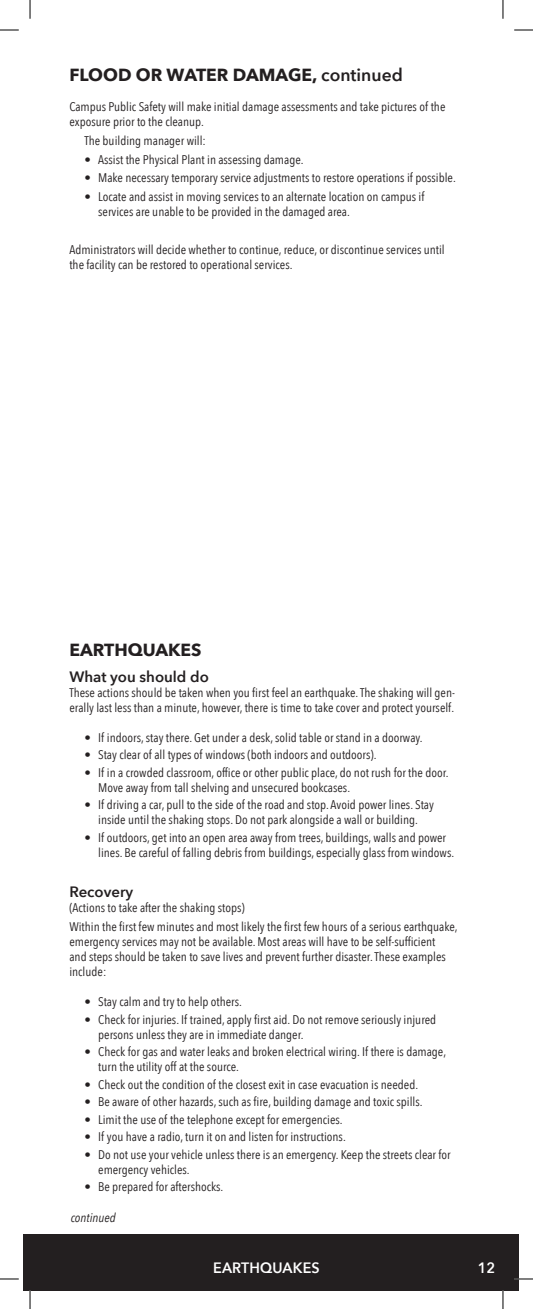
<style>
.page{position:relative;width:533px;height:1309px;background:#fff}
.page>*{position:absolute;margin:0;border:0;box-sizing:border-box;transform-origin:0 0}
.headers{font:700 17.5px "Avenir Next";color:#231f20}
.header_two{font:600 15px "Avenir Next";color:#231f20}
.white_caps_centered{font:600 15px "Avenir Next";letter-spacing:.01em;color:#fff;scale:.95 1}
.bullets{font:12.5px/15px "Avenir Next Condensed";color:#231f20}
.continued{font:italic 12.5px "Avenir Next Condensed";color:#231f20}
.s1{font-weight:600}
</style>
<div class="page">
<div style="left:24px;top:1233px;width:495px;height:57px;background:#231f20"></div>
<svg style="left:0;top:30px;width:19px;height:1px"></svg>
<svg style="left:514px;top:30px;width:18px;height:1px"></svg>
<svg style="left:0;top:1278px;width:19px;height:2px"></svg>
<svg style="left:514px;top:1278px;width:18px;height:2px"></svg>
<svg style="left:30px;top:0;width:1px;height:19px"></svg>
<svg style="left:30px;top:1290px;width:1px;height:19px"></svg>
<svg style="left:502px;top:0;width:1px;height:19px"></svg>
<svg style="left:502px;top:1290px;width:1px;height:19px"></svg>
<p class="headers" style="left:69px;top:60px;width:335px">FLOOD OR WATER DAMAGE, <span class="s1">continued</span></p>
<p class="bullets" style="left:69px;top:99px;width:377px">Campus Public Safety will make initial damage assessments and take pictures of the exposure prior to the cleanup.</p>
<p class="bullets" style="left:84px;top:132px;width:123px">The building manager will:</p>
<p class="bullets" style="left:84px;top:151px;width:220px">• Assist the Physical Plant in assessing damage.</p>
<p class="bullets" style="left:84px;top:170px;width:373px">• Make necessary temporary service adjustments to restore operations if possible.</p>
<p class="bullets" style="left:98px;top:189px;width:327px;text-indent:-14px">• Locate and assist in moving services to an alternate location on campus if services are unable to be provided in the damaged area.</p>
<p class="bullets" style="left:69px;top:241px;width:376px">Administrators will decide whether to continue, reduce, or discontinue services until the facility can be restored to operational services.</p>
<p class="headers" style="left:69px;top:635px;width:134px">EARTHQUAKES</p>
<p class="header_two" style="left:69px;top:664px;width:141px">What you should do</p>
<p class="bullets" style="left:69px;top:684px;width:387px">These actions should be taken when you first feel an earthquake. The shaking will gen&shy;erally last less than a minute, however, there is time to take cover and protect yourself.</p>
<p class="bullets" style="left:84px;top:729px;width:339px">• If indoors, stay there. Get under a desk, solid table or stand in a doorway.</p>
<p class="bullets" style="left:84px;top:747px;width:293px">• Stay clear of all types of windows (both indoors and outdoors).</p>
<p class="bullets" style="left:98px;top:764px;width:352px;text-indent:-14px">• If in a crowded classroom, office or other public place, do not rush for the door.<br>Move away from tall shelving and unsecured bookcases.</p>
<p class="bullets" style="left:84px;top:797px;width:351px;text-align:center">• If driving a car, pull to the side of the road and stop. Avoid power lines. Stay inside until the shaking stops. Do not park alongside a wall or building.</p>
<p class="bullets" style="left:98px;top:829px;width:357px;text-indent:-14px">• If outdoors, get into an open area away from trees, buildings, walls and power lines. Be careful of falling debris from buildings, especially glass from windows.</p>
<p class="header_two" style="left:69px;top:879px;width:65px">Recovery</p>
<p class="bullets" style="left:69px;top:900px;width:177px">(Actions to take after the shaking stops)</p>
<p class="bullets" style="left:69px;top:918px;width:389px">Within the first few minutes and most likely the first few hours of a serious earthquake, emergency services may not be available. Most areas will have to be self-sufficient<br>and steps should be taken to save lives and prevent further disaster. These examples include:</p>
<p class="bullets" style="left:84px;top:993px;width:159px">• Stay calm and try to help others.</p>
<p class="bullets" style="left:98px;top:1011px;width:339px;text-indent:-14px">• Check for injuries. If trained, apply first aid. Do not remove seriously injured persons unless they are in immediate danger.</p>
<p class="bullets" style="left:98px;top:1043px;width:349px;text-indent:-14px">• Check for gas and water leaks and broken electrical wiring. If there is damage, turn the utility off at the source.</p>
<p class="bullets" style="left:84px;top:1076px;width:335px">• Check out the condition of the closest exit in case evacuation is needed.</p>
<p class="bullets" style="left:84px;top:1093px;width:339px">• Be aware of other hazards, such as fire, building damage and toxic spills.</p>
<p class="bullets" style="left:84px;top:1111px;width:260px">• Limit the use of the telephone except for emergencies.</p>
<p class="bullets" style="left:84px;top:1128px;width:263px">• If you have a radio, turn it on and listen for instructions.</p>
<p class="bullets" style="left:98px;top:1146px;width:354px;text-indent:-14px">• Do not use your vehicle unless there is an emergency. Keep the streets clear for emergency vehicles.</p>
<p class="bullets" style="left:84px;top:1178px;width:140px">• Be prepared for aftershocks.</p>
<p class="continued" style="left:71px;top:1210px;width:47px">continued</p>
<p class="white_caps_centered" style="left:213px;top:1254px;width:114px">EARTHQUAKES</p>
<p class="white_caps_centered" style="left:477px;top:1254px;width:20px">12</p>
</div>
